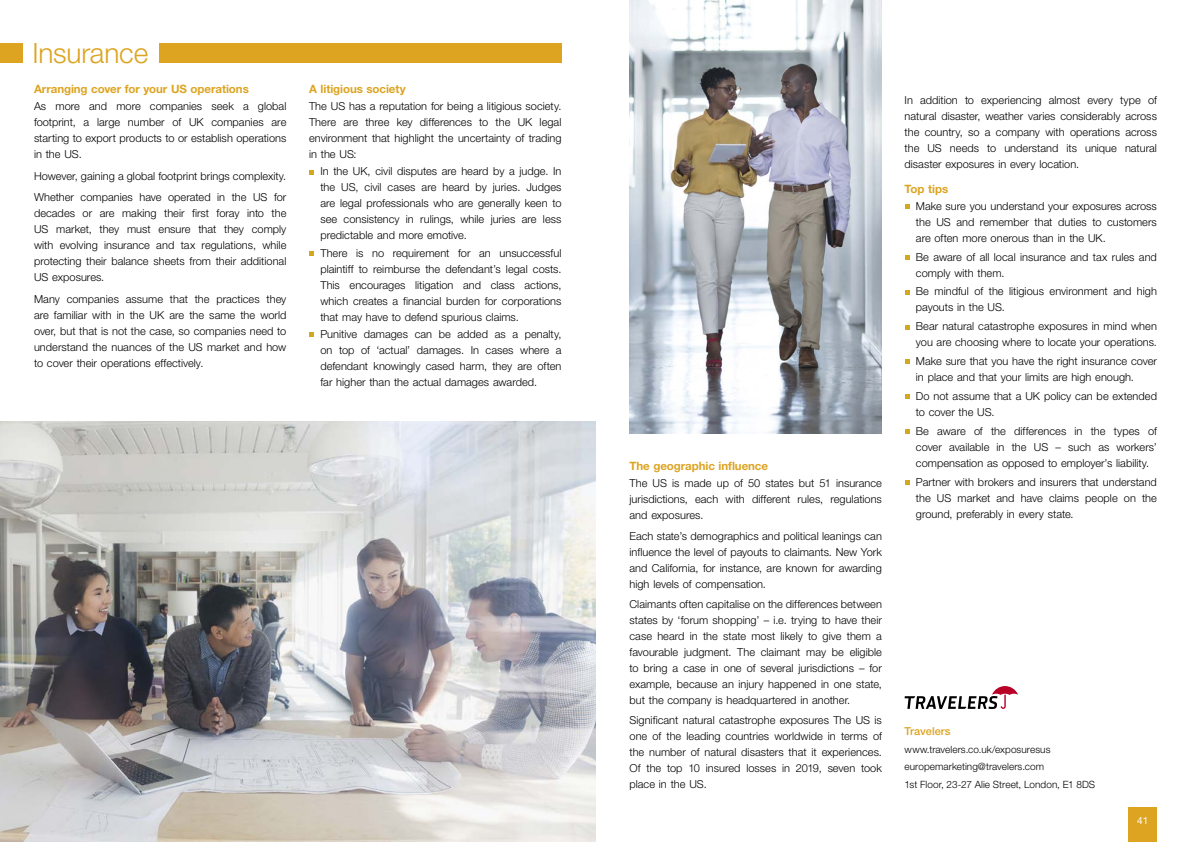
<style>
.page{position:relative;width:1191px;height:842px;background:#fff}
.page>*{position:absolute;margin:0;border:0;box-sizing:border-box;transform-origin:0 0}
.t1{font:300 28px "Helvetica Neue";letter-spacing:-.01em;color:#dda421}
.t2{font:700 11.5px "Helvetica Neue";letter-spacing:-.005em;color:#dda421}
.t3{font:300 11px/16px "Helvetica Neue";color:#000;text-align:justify}
.t4{font:500 11px "Helvetica Neue";letter-spacing:.005em;color:#dda421}
.t5{font:300 10px "Helvetica Neue";letter-spacing:.005em;color:#000}
.t6{font:10px "Helvetica Neue";color:#fff}
</style>
<div class="page">
<div style="left:1128px;top:808px;width:29px;height:34px;background:#dda421"></div>
<svg style="left:309px;top:170px;width:5px;height:4px"></svg>
<svg style="left:309px;top:251px;width:5px;height:5px"></svg>
<svg style="left:309px;top:332px;width:5px;height:5px"></svg>
<div style="left:0;top:43px;width:23px;height:20px;background:#dda421"></div>
<div style="left:159px;top:43px;width:402px;height:20px;background:#dda421"></div>
<svg style="left:905px;top:204px;width:4px;height:5px"></svg>
<svg style="left:905px;top:255px;width:4px;height:5px"></svg>
<svg style="left:905px;top:290px;width:4px;height:5px"></svg>
<svg style="left:905px;top:325px;width:4px;height:4px"></svg>
<svg style="left:905px;top:359px;width:4px;height:5px"></svg>
<svg style="left:905px;top:394px;width:4px;height:5px"></svg>
<svg style="left:905px;top:429px;width:4px;height:5px"></svg>
<svg style="left:905px;top:480px;width:4px;height:5px"></svg>
<img style="left:629px;top:0;width:253px;height:434px">
<svg style="left:904px;top:686px;width:114px;height:23px"></svg>
<img style="left:0;top:421px;width:595px;height:421px">
<p class="t1" style="left:33px;top:35px;width:117px">Insurance</p>
<p class="t2" style="left:34px;top:82px;width:216px">Arranging cover for your US operations</p>
<p class="t3" style="left:34px;top:98px;width:254px">As more and more companies seek a global footprint, a large number of UK companies are starting to export products to or establish operations in the US.</p>
<p class="t3" style="left:34px;top:167px;width:254px">However, gaining a global footprint brings complexity.</p>
<p class="t3" style="left:34px;top:189px;width:254px">Whether companies have operated in the US for decades or are making their first foray into the US market, they must ensure that they comply with evolving insurance and tax regulations, while protecting their balance sheets from their additional US exposures.</p>
<p class="t3" style="left:34px;top:291px;width:254px">Many companies assume that the practices they are familiar with in the UK are the same the world over, but that is not the case, so companies need to understand the nuances of the US market and how to cover their operations effectively.</p>
<p class="t2" style="left:309px;top:82px;width:98px">A litigious society</p>
<p class="t3" style="left:309px;top:98px;width:254px">The US has a reputation for being a litigious society.<br>There are three key differences to the UK legal environment that highlight the uncertainty of trading in the US:</p>
<p class="t3" style="left:320px;top:163px;width:242px">In the UK, civil disputes are heard by a judge. In the US, civil cases are heard by juries. Judges are legal professionals who are generally keen to see consistency in rulings, while juries are less predictable and more emotive.</p>
<p class="t3" style="left:320px;top:245px;width:242px">There is no requirement for an unsuccessful plaintiff to reimburse the defendant’s legal costs.<br>This encourages litigation and class actions, which creates a financial burden for corporations that may have to defend spurious claims.</p>
<p class="t3" style="left:320px;top:326px;width:242px">Punitive damages can be added as a penalty, on top of ‘actual’ damages. In cases where a defendant knowingly cased harm, they are often far higher than the actual damages awarded.</p>
<p class="t2" style="left:629px;top:459px;width:140px">The geographic influence</p>
<p class="t3" style="left:629px;top:475px;width:254px">The US is made up of 50 states but 51 insurance jurisdictions, each with different rules, regulations and exposures.</p>
<p class="t3" style="left:629px;top:527px;width:254px">Each state’s demographics and political leanings can influence the level of payouts to claimants. New York and California, for instance, are known for awarding high levels of compensation.</p>
<p class="t3" style="left:629px;top:596px;width:254px">Claimants often capitalise on the differences between states by ‘forum shopping’ – i.e. trying to have their case heard in the state most likely to give them a favourable judgment. The claimant may be eligible to bring a case in one of several jurisdictions – for example, because an injury happened in one state, but the company is headquartered in another.</p>
<p class="t3" style="left:629px;top:712px;width:254px">Significant natural catastrophe exposures The US is one of the leading countries worldwide in terms of the number of natural disasters that it experiences.<br>Of the top 10 insured losses in 2019, seven took place in the US.</p>
<p class="t3" style="left:904px;top:92px;width:254px">In addition to experiencing almost every type of natural disaster, weather varies considerably across the country, so a company with operations across the US needs to understand its unique natural disaster exposures in every location.</p>
<p class="t2" style="left:904px;top:182px;width:45px">Top tips</p>
<p class="t3" style="left:916px;top:198px;width:242px">Make sure you understand your exposures across the US and remember that duties to customers are often more onerous than in the UK.</p>
<p class="t3" style="left:916px;top:248px;width:242px">Be aware of all local insurance and tax rules and comply with them.</p>
<p class="t3" style="left:916px;top:283px;width:242px">Be mindful of the litigious environment and high payouts in the US.</p>
<p class="t3" style="left:916px;top:318px;width:242px">Bear natural catastrophe exposures in mind when you are choosing where to locate your operations.</p>
<p class="t3" style="left:916px;top:353px;width:242px">Make sure that you have the right insurance cover in place and that your limits are high enough.</p>
<p class="t3" style="left:916px;top:388px;width:242px">Do not assume that a UK policy can be extended to cover the US.</p>
<p class="t3" style="left:916px;top:423px;width:242px">Be aware of the differences in the types of cover available in the US – such as workers’ compensation as opposed to employer’s liability.</p>
<p class="t3" style="left:916px;top:473px;width:242px">Partner with brokers and insurers that understand the US market and have claims people on the ground, preferably in every state.</p>
<p class="t4" style="left:904px;top:724px;width:48px">Travelers</p>
<p class="t5" style="left:904px;top:743px;width:147px">www.travelers.co.uk/exposuresus</p>
<p class="t5" style="left:904px;top:761px;width:141px">europemarketing@travelers.com</p>
<p class="t5" style="left:904px;top:778px;width:192px">1st Floor, 23-27 Alie Street, London, E1 8DS</p>
<p class="t6" style="left:1137px;top:814px;width:13px">41</p>
</div>
